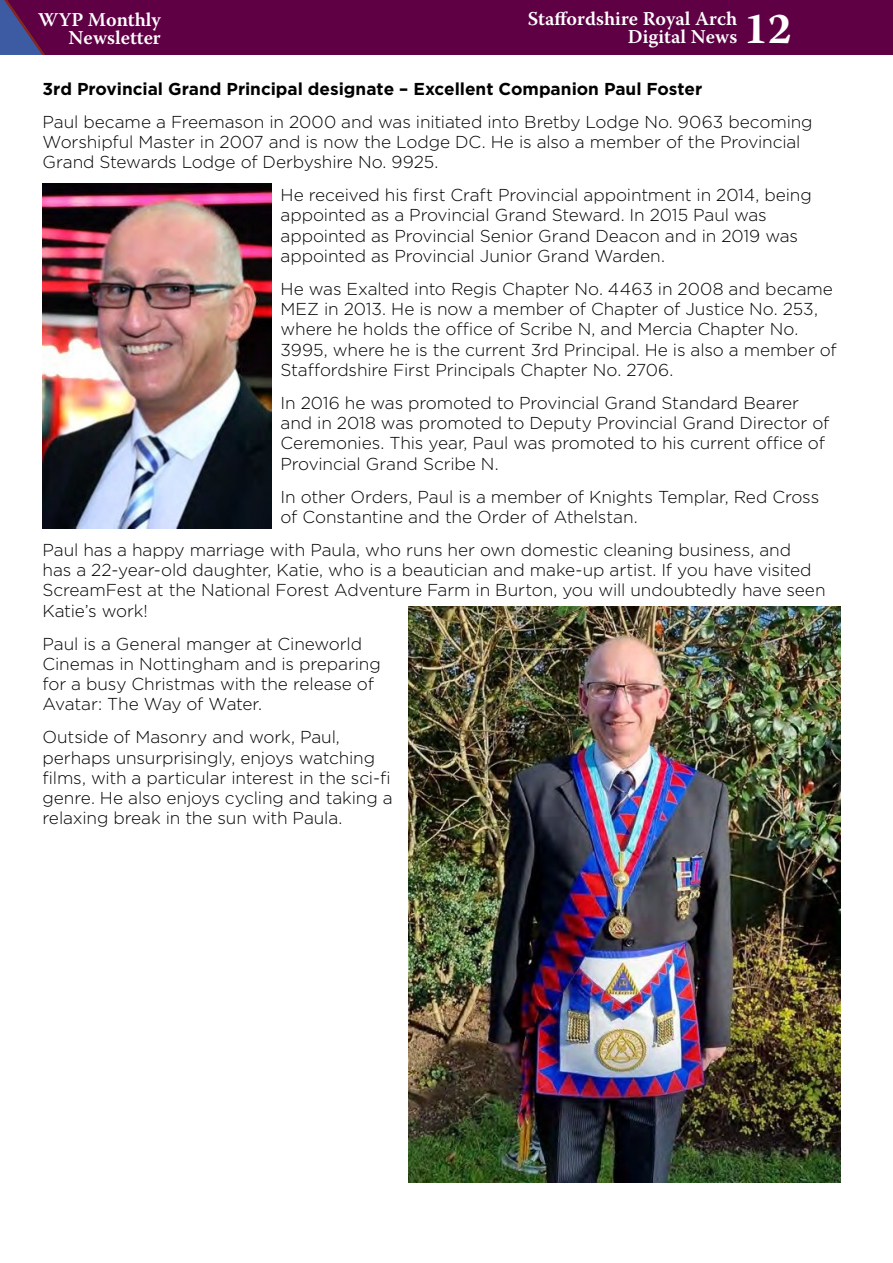
<style>
.page{position:relative;width:893px;height:1263px;background:#fff}
.page>*{position:absolute;margin:0;border:0;box-sizing:border-box;transform-origin:0 0}
.t1{font:700 43.5px "Warnock Pro";color:#fff}
.t2{font:600 19.5px/18px "Warnock Pro";color:#fff;text-align:right}
.t3{font:300 17.25px/20.2px "Gotham";letter-spacing:-.01em;color:#000}
.t4{font:700 17.25px "Gotham";color:#000}
</style>
<div class="page">
<div style="left:47px;top:0;width:846px;height:55px;background:#5f0045"></div>
<svg style="left:0;top:0;width:47px;height:55px;background:#502f71"></svg>
<img style="left:409px;top:606px;width:432px;height:576px">
<img style="left:43px;top:184px;width:229px;height:345px">
<p class="t2" style="left:38px;top:10px;width:124px">WYP Monthly<br>Newsletter</p>
<p class="t2" style="left:528px;top:10px;width:211px">Staffordshire Royal Arch<br>Digital News</p>
<h1 class="t1" style="left:744px;top:3px;width:49px">12</h1>
<p class="t4" style="left:43px;top:77px;width:661px">3rd Provincial Grand Principal designate – Excellent Companion Paul Foster</p>
<p class="t3" style="left:43px;top:111px;width:772px">Paul became a Freemason in 2000 and was initiated into Bretby Lodge No. 9063 becoming<br>Worshipful Master in 2007 and is now the Lodge DC. He is also a member of the Provincial<br>Grand Stewards Lodge of Derbyshire No. 9925.</p>
<p class="t3" style="left:280px;top:184px;width:533px">He received his first Craft Provincial appointment in 2014, being appointed as a Provincial Grand Steward. In 2015 Paul was appointed as Provincial Senior Grand Deacon and in 2019 was appointed as Provincial Junior Grand Warden.</p>
<p class="t3" style="left:280px;top:278px;width:558px">He was Exalted into Regis Chapter No. 4463 in 2008 and became MEZ in 2013. He is now a member of Chapter of Justice No. 253, where he holds the office of Scribe N, and Mercia Chapter No.<br>3995, where he is the current 3rd Principal. He is also a member of Staffordshire First Principals Chapter No. 2706.</p>
<p class="t3" style="left:280px;top:392px;width:550px">In 2016 he was promoted to Provincial Grand Standard Bearer and in 2018 was promoted to Deputy Provincial Grand Director of Ceremonies. This year, Paul was promoted to his current office of Provincial Grand Scribe N.</p>
<p class="t3" style="left:280px;top:486px;width:540px">In other Orders, Paul is a member of Knights Templar, Red Cross of Constantine and the Order of Athelstan.</p>
<p class="t3" style="left:43px;top:539px;width:785px">Paul has a happy marriage with Paula, who runs her own domestic cleaning business, and<br>has a 22-year-old daughter, Katie, who is a beautician and make-up artist. If you have visited ScreamFest at the National Forest Adventure Farm in Burton, you will undoubtedly have seen Katie’s work!</p>
<p class="t3" style="left:43px;top:633px;width:340px">Paul is a General manger at Cineworld Cinemas in Nottingham and is preparing for a busy Christmas with the release of Avatar: The Way of Water.</p>
<p class="t3" style="left:43px;top:727px;width:352px">Outside of Masonry and work, Paul, perhaps unsurprisingly, enjoys watching films, with a particular interest in the sci-fi genre. He also enjoys cycling and taking a relaxing break in the sun with Paula.</p>
</div>
